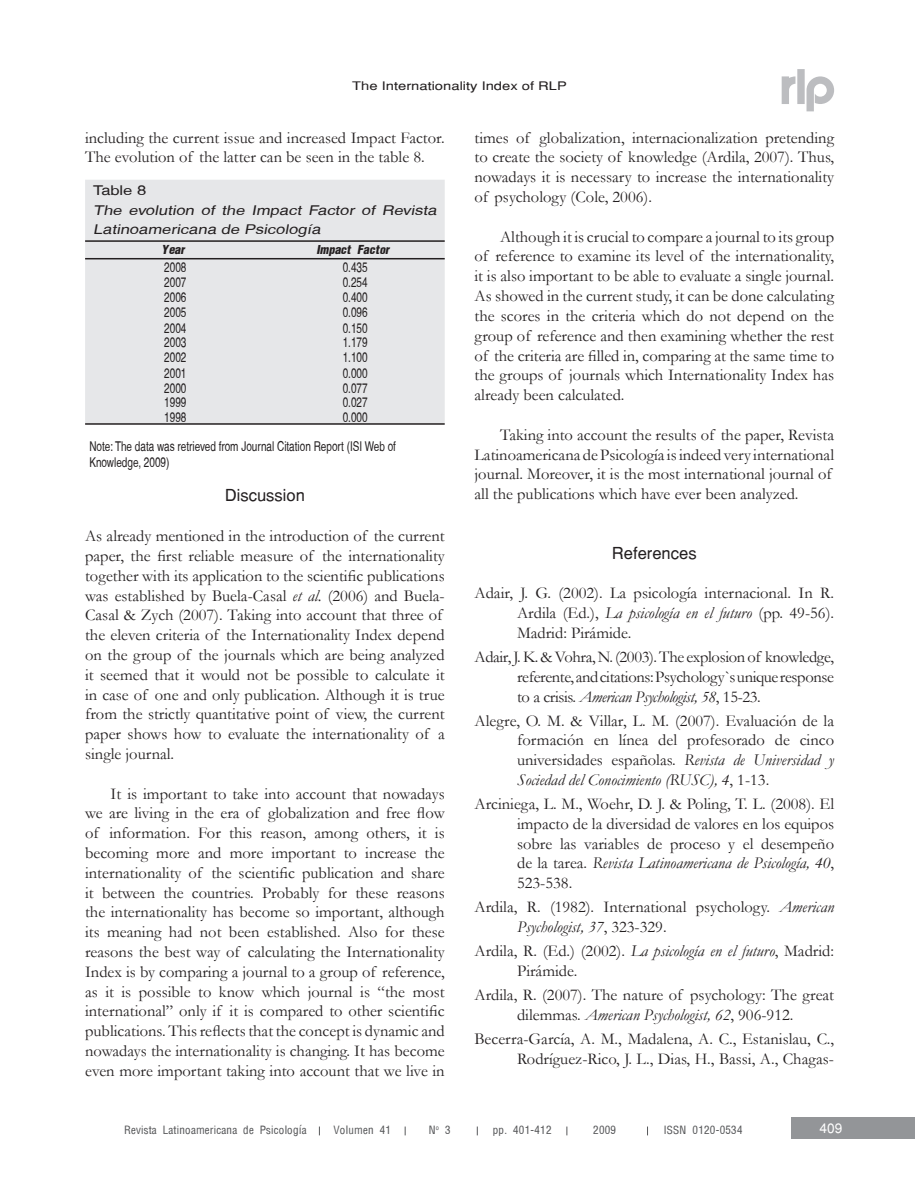
<style>
.page{position:relative;width:915px;height:1191px;background:#fff}
.page>*{position:absolute;margin:0;border:0;box-sizing:border-box;transform-origin:0 0}
.t1{font:16.5px/19.8px "Garamond";color:#231f20;text-align:justify}
.t2{font:16.5px "Helvetica";color:#231f20}
.t3{font:condensed 13.5px/29.1px "Helvetica";color:#231f20;scale:.9 1}
.t4{font:italic condensed 13.5px/19.5px "Helvetica";color:#231f20;scale:1.5 1}
.t5{font:italic 13.5px "Helvetica Condensed Black Se";color:#231f20}
.t6{font:condensed 13.5px "Helvetica";color:#231f20;scale:1.5 1}
.t7{font:13.5px "Helvetica";color:#fff}
.t8{font:100 condensed 12.75px "Helvetica";color:#57585a}
.t9{font:11.7px "Helvetica";color:#231f20;scale:1.25 1}
.s1{font-style:italic}
.s2{font-weight:400}
</style>
<div class="page">
<div style="left:790px;top:1117px;width:124px;height:21px;background:#939598"></div>
<svg style="left:781px;top:69px;width:52px;height:42px"></svg>
<div style="left:85px;top:180px;width:359px;height:243px;background:#e6e7e9"></div>
<hr style="left:85px;top:240px;width:359px;height:2px;background:#231f20">
<hr style="left:85px;top:258px;width:359px;height:1px;background:#231f20">
<hr style="left:85px;top:423px;width:359px;height:2px;background:#231f20">
<p class="t9" style="left:352px;top:78px;width:173px">The Internationality Index of RLP</p>
<p class="t1" style="left:85px;top:127px;width:361px">including the current issue and increased Impact Factor.<br>The evolution of the latter can be seen in the table 8.</p>
<p class="t6" style="left:93px;top:183px;width:37px">Table 8</p>
<p class="t4" style="left:93px;top:200px;width:232px">The evolution of the Impact Factor of Revista<br>Latinoamericana de Psicología</p>
<p class="t5" style="left:161px;top:244px;width:27px">Year</p>
<p class="t5" style="left:316px;top:244px;width:77px">Impact Factor</p>
<p class="t3" style="left:164px;top:253px;width:26px">2008</p>
<p class="t3" style="left:342px;top:253px;width:29px">0.435</p>
<p class="t3" style="left:164px;top:268px;width:26px">2007</p>
<p class="t3" style="left:342px;top:268px;width:29px">0.254</p>
<p class="t3" style="left:164px;top:283px;width:26px">2006</p>
<p class="t3" style="left:342px;top:283px;width:29px">0.400</p>
<p class="t3" style="left:164px;top:298px;width:26px">2005</p>
<p class="t3" style="left:342px;top:298px;width:29px">0.096</p>
<p class="t3" style="left:164px;top:313px;width:26px">2004</p>
<p class="t3" style="left:342px;top:313px;width:29px">0.150</p>
<p class="t3" style="left:164px;top:328px;width:26px">2003</p>
<p class="t3" style="left:342px;top:328px;width:29px">1.179</p>
<p class="t3" style="left:164px;top:343px;width:26px">2002</p>
<p class="t3" style="left:342px;top:343px;width:29px">1.100</p>
<p class="t3" style="left:164px;top:359px;width:26px">2001</p>
<p class="t3" style="left:342px;top:359px;width:29px">0.000</p>
<p class="t3" style="left:164px;top:373px;width:26px">2000</p>
<p class="t3" style="left:342px;top:373px;width:29px">0.077</p>
<p class="t3" style="left:164px;top:388px;width:26px">1999</p>
<p class="t3" style="left:342px;top:388px;width:29px">0.027</p>
<p class="t3" style="left:164px;top:402px;width:26px">1998</p>
<p class="t3" style="left:89px;top:402px;width:342px;text-indent:253px">0.000<br>Note: The data was retrieved from Journal Citation Report (ISI Web of</p>
<p class="t3" style="left:89px;top:448px;width:90px">Knowledge, 2009)</p>
<p class="t2" style="left:225px;top:485px;width:82px">Discussion</p>
<p class="t1" style="left:85px;top:525px;width:361px;text-align:left">As already mentioned in the introduction of the current paper, the first reliable measure of the internationality together with its application to the scientific publications was established by Buela-Casal <span class="s1">et al.</span> (2006) and Buela-Casal &amp; Zych (2007). Taking into account that three of the eleven criteria of the Internationality Index depend on the group of the journals which are being analyzed it seemed that it would not be possible to calculate it in case of one and only publication. Although it is true from the strictly quantitative point of view, the current paper shows how to evaluate the internationality of a single journal.</p>
<p class="t1" style="left:85px;top:783px;width:361px;text-indent:26px">It is important to take into account that nowadays we are living in the era of globalization and free flow of information. For this reason, among others, it is becoming more and more important to increase the internationality of the scientific publication and share it between the countries. Probably for these reasons the internationality has become so important, although its meaning had not been established. Also for these reasons the best way of calculating the Internationality Index is by comparing a journal to a group of reference, as it is possible to know which journal is “the most international” only if it is compared to other scientific publications. This reflects that the concept is dynamic and nowadays the internationality is changing. It has become even more important taking into account that we live in</p>
<p class="t1" style="left:474px;top:127px;width:361px">times of globalization, internacionalization pretending to create the society of knowledge (Ardila, 2007). Thus, nowadays it is necessary to increase the internationality of psychology (Cole, 2006).</p>
<p class="t1" style="left:474px;top:226px;width:361px;text-indent:26px">Although it is crucial to compare a journal to its group of reference to examine its level of the internationality, it is also important to be able to evaluate a single journal.<br>As showed in the current study, it can be done calculating the scores in the criteria which do not depend on the group of reference and then examining whether the rest of the criteria are filled in, comparing at the same time to the groups of journals which Internationality Index has already been calculated.</p>
<p class="t1" style="left:474px;top:424px;width:361px;text-align:left;text-indent:26px">Taking into account the results of the paper, Revista Latinoamericana de Psicología is indeed very international journal. Moreover, it is the most international journal of all the publications which have ever been analyzed.</p>
<p class="t2" style="left:611px;top:543px;width:86px">References</p>
<p class="t1" style="left:517px;top:582px;width:318px;text-indent:-43px">Adair, J. G. (2002). La psicología internacional. In R.<br>Ardila (Ed.), <span class="s1">La psicología en el futuro</span> (pp. 49-56).<br>Madrid: Pirámide.</p>
<p class="t1" style="left:517px;top:646px;width:318px;text-indent:-43px">Adair, J. K. &amp; Vohra, N. (2003). The explosion of knowledge, referente, and citations: Psychology`s unique response to a crisis. <span class="s1">American Psychologist, 58</span>, 15-23.</p>
<p class="t1" style="left:517px;top:710px;width:318px;text-indent:-43px">Alegre, O. M. &amp; Villar, L. M. (2007). Evaluación de la formación en línea del profesorado de cinco universidades españolas. <span class="s1">Revista de Universidad y Sociedad del Conocimiento (RUSC), 4</span>, 1-13.</p>
<p class="t1" style="left:517px;top:793px;width:318px;text-indent:-43px">Arciniega, L. M., Woehr, D. J. &amp; Poling, T. L. (2008). El impacto de la diversidad de valores en los equipos sobre las variables de proceso y el desempeño de la tarea. <span class="s1">Revista Latinoamericana de Psicología, 40</span>, 523-538.</p>
<p class="t1" style="left:517px;top:897px;width:318px;text-indent:-43px">Ardila, R. (1982). International psychology. <span class="s1">American<br>Psychologist, 37</span>, 323-329.</p>
<p class="t1" style="left:517px;top:940px;width:318px;text-indent:-43px">Ardila, R. (Ed.) (2002). <span class="s1">La psicología en el futuro</span>, Madrid:<br>Pirámide.</p>
<p class="t1" style="left:474px;top:984px;width:361px;text-align:center">Ardila, R. (2007). The nature of psychology: The great dilemmas. <span class="s1">American Psychologist, 62</span>, 906-912.</p>
<p class="t1" style="left:474px;top:1028px;width:361px;text-align:right">Becerra-García, A. M., Madalena, A. C., Estanislau, C.,<br>Rodríguez-Rico, J. L., Dias, H., Bassi, A., Chagas-</p>
<p class="t8" style="left:124px;top:1125px;width:184px">Revista Latinoamericana de Psicolog<span class="s2">í</span>a</p>
<p class="t8" style="left:333px;top:1124px;width:59px">Volumen 41</p>
<p class="t8" style="left:428px;top:1124px;width:24px">N<sup>o</sup> 3</p>
<p class="t8" style="left:492px;top:1124px;width:61px">pp. 401-412</p>
<p class="t8" style="left:593px;top:1124px;width:25px">2009</p>
<p class="t8" style="left:663px;top:1124px;width:81px">ISSN 0120-0534</p>
<p class="t7" style="left:819px;top:1120px;width:24px">409</p>
</div>
